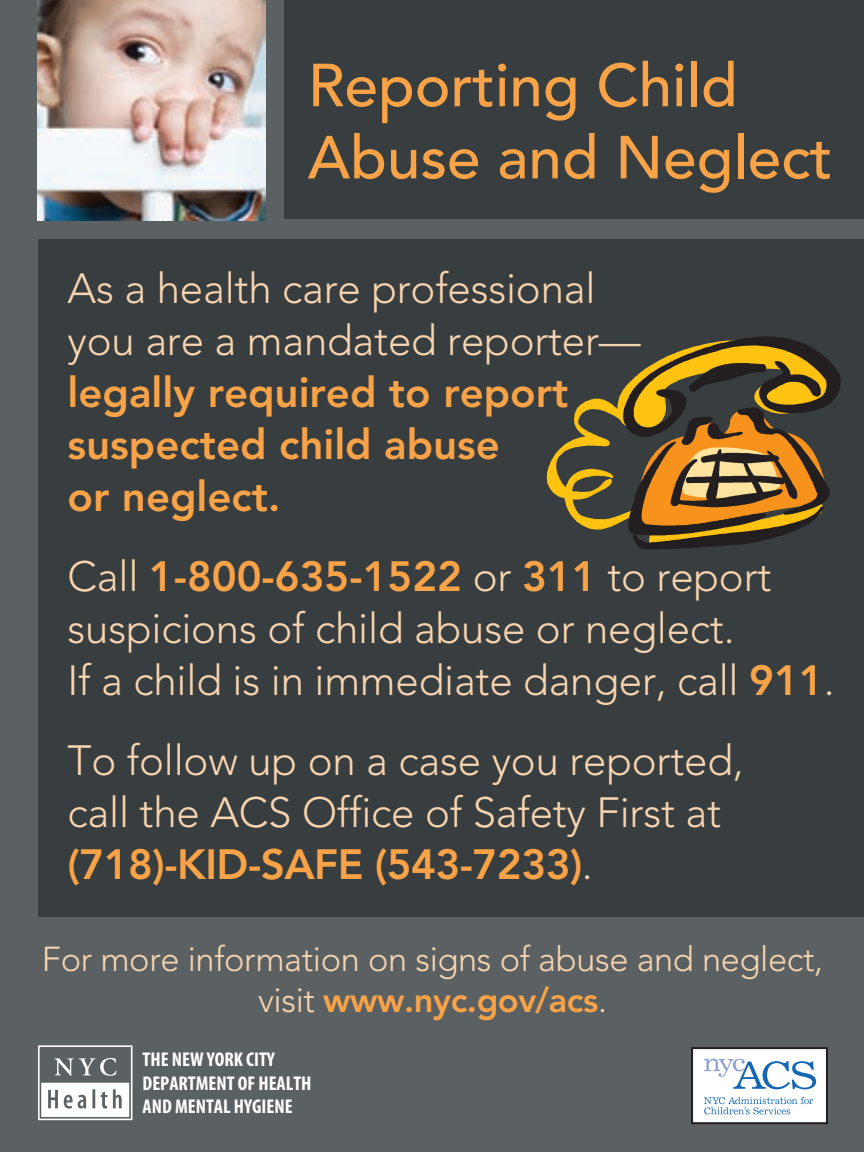
<style>
.page{position:relative;width:864px;height:1152px;background:#5b6163}
.page>*{position:absolute;margin:0;border:0;box-sizing:border-box;transform-origin:0 0}
.t1{font:500 60px/72px "Avenir";color:#f9a349}
.t2{font:300 42px/52px "Avenir";letter-spacing:-.005em;color:#f8d5b0}
.t3{font:800 42px/52px "Avenir";color:#f9a349}
.t4{font:300 34.4px/41.2px "Avenir";letter-spacing:-.01em;color:#f8d5b0;text-align:center}
.t5{font:700 condensed 20px/23.2px "Myriad";color:#fff}
.s1{font-weight:800;color:#f9a349}
</style>
<div class="page">
<div style="left:284px;top:0;width:580px;height:219px;background:#383d3f"></div>
<div style="left:39px;top:239px;width:825px;height:678px;background:#383d3f"></div>
<img style="left:38px;top:0;width:228px;height:220px">
<div style="left:692px;top:1048px;width:135px;height:75px;background:#fff"></div>
<div style="left:691px;top:1047px;width:137px;height:77px;border:2px solid #231f20"></div>
<svg style="left:704px;top:1097px;width:109px;height:17px"></svg>
<svg style="left:704px;top:1059px;width:112px;height:30px"></svg>
<svg style="left:38px;top:1045px;width:95px;height:75px"></svg>
<svg style="left:547px;top:336px;width:294px;height:214px"></svg>
<h1 class="t1" style="left:308px;top:51px;width:526px">Reporting Child<br>Abuse and Neglect</h1>
<p class="t2" style="left:68px;top:262px;width:575px">As a health care professional you are a mandated reporter—</p>
<p class="t3" style="left:68px;top:366px;width:502px">legally required to report suspected child abuse<br>or neglect.</p>
<p class="t2" style="left:68px;top:550px;width:769px">Call <span class="s1">1-800-635-1522</span> or <span class="s1">311</span> to report suspicions of child abuse or neglect.<br>If a child is in immediate danger, call <span class="s1">911</span>.</p>
<p class="t2" style="left:68px;top:734px;width:678px">To follow up on a case you reported, call the ACS Office of Safety First at <span class="s1">(718)-KID-SAFE (543-7233)</span>.</p>
<p class="t4" style="left:42px;top:939px;width:783px">For more information on signs of abuse and neglect, visit <span class="s1">www.nyc.gov/acs</span>.</p>
<p class="t5" style="left:143px;top:1049px;width:170px">THE NEW YORK CITY<br>DEPARTMENT OF HEALTH<br>AND MENTAL HYGIENE</p>
</div>
